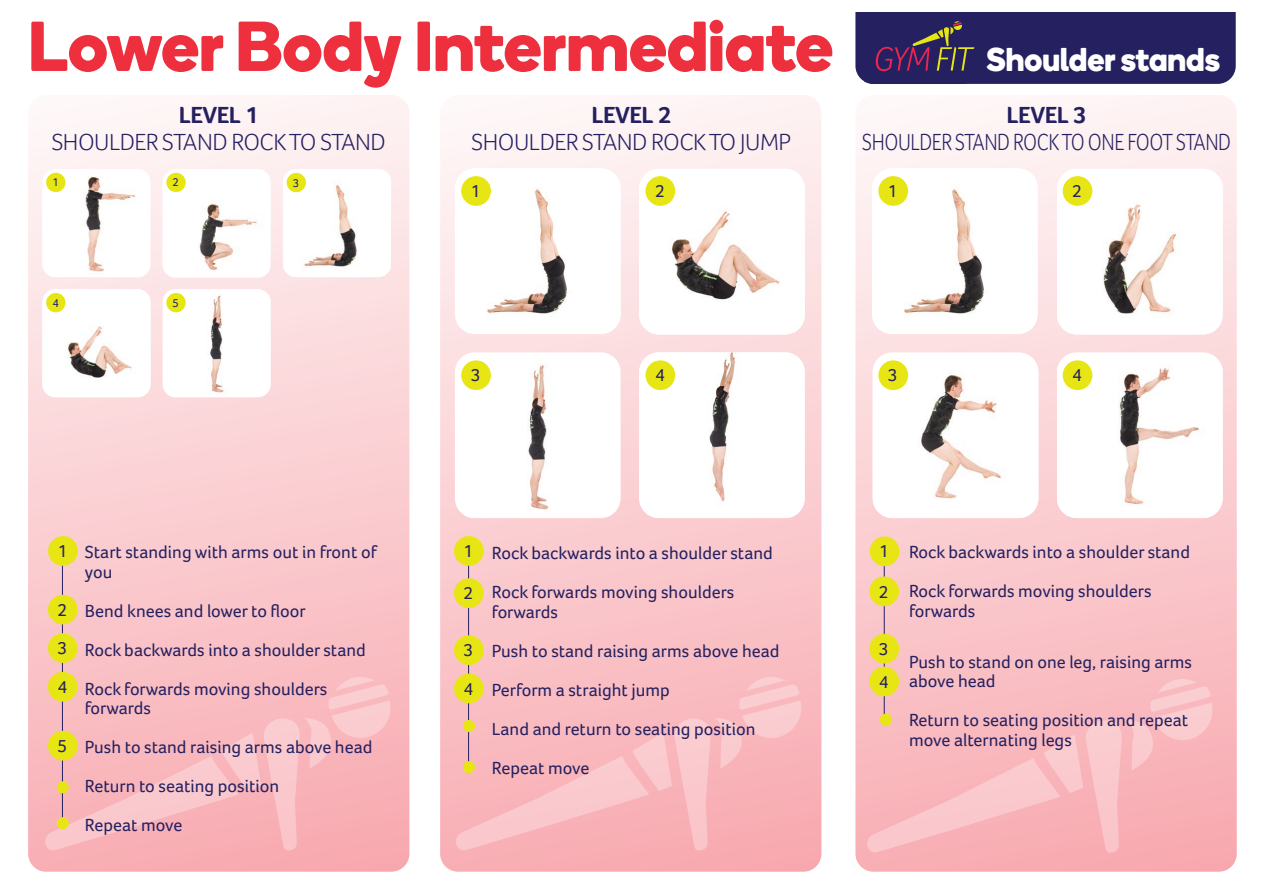
<style>
.page{position:relative;width:1263px;height:893px;background:#fff}
.page>*{position:absolute;margin:0;border:0;box-sizing:border-box;transform-origin:0 0}
.t1{font:700 70.5px "Boing";color:#ee2f3e}
.t2{font:italic 300 34.8px "Foco";color:#fff}
.t3{font:700 33px "Boing";color:#fff;scale:.94 1}
.t4{font:300 24px "Foco";letter-spacing:-.02em;color:#252161}
.t5{font:300 24px "Foco";letter-spacing:-.02em;color:#252161;scale:.84 1}
.t6{font:700 24px "Foco";letter-spacing:-.02em;color:#252161}
.t7{font:18px/19.5px "Foco";color:#252161}
.t8{font:11.7px "Foco";color:#252161}
</style>
<div class="page">
<div style="left:440px;top:95px;width:381px;height:777px;background:linear-gradient(to bottom,#fef6f7,#f8abb1);border-radius:18px"></div>
<div style="left:28px;top:95px;width:381px;height:777px;background:linear-gradient(to bottom,#fef6f6,#f8abb1);border-radius:18px"></div>
<div style="left:855px;top:95px;width:382px;height:777px;background:linear-gradient(to bottom,#fef7f7,#f8aab0);border-radius:18px"></div>
<svg style="left:866px;top:678px;width:349px;height:175px;background:#f8babe"></svg>
<svg style="left:455px;top:676px;width:349px;height:175px;background:#f8babe"></svg>
<svg style="left:44px;top:676px;width:349px;height:175px;background:#f8babe"></svg>
<hr style="left:62px;top:560px;width:1px;height:263px;background:#252161">
<div style="left:48px;top:595px;width:30px;height:29px;background:#e7e614;border-radius:50%"></div>
<div style="left:48px;top:633px;width:30px;height:30px;background:#e7e614;border-radius:50%"></div>
<div style="left:48px;top:672px;width:30px;height:30px;background:#e7e614;border-radius:50%"></div>
<div style="left:48px;top:731px;width:30px;height:29px;background:#e7e614;border-radius:50%"></div>
<hr style="left:468px;top:560px;width:1px;height:213px;background:#252161">
<div style="left:454px;top:536px;width:30px;height:30px;background:#e7e614;border-radius:50%"></div>
<div style="left:48px;top:536px;width:30px;height:30px;background:#e7e614;border-radius:50%"></div>
<div style="left:454px;top:578px;width:30px;height:30px;background:#e7e614;border-radius:50%"></div>
<div style="left:454px;top:635px;width:30px;height:30px;background:#e7e614;border-radius:50%"></div>
<div style="left:454px;top:674px;width:30px;height:29px;background:#e7e614;border-radius:50%"></div>
<hr style="left:884px;top:560px;width:1px;height:156px;background:#252161">
<div style="left:870px;top:536px;width:29px;height:30px;background:#e7e614;border-radius:50%"></div>
<div style="left:869px;top:576px;width:30px;height:30px;background:#e7e614;border-radius:50%"></div>
<div style="left:869px;top:634px;width:30px;height:29px;background:#e7e614;border-radius:50%"></div>
<div style="left:869px;top:667px;width:30px;height:29px;background:#e7e614;border-radius:50%"></div>
<div style="left:57px;top:781px;width:12px;height:12px;background:#e7e614;border-radius:50%"></div>
<div style="left:463px;top:720px;width:12px;height:12px;background:#e7e614;border-radius:50%"></div>
<div style="left:880px;top:714px;width:12px;height:12px;background:#e7e614;border-radius:50%"></div>
<div style="left:463px;top:761px;width:12px;height:12px;background:#e7e614;border-radius:50%"></div>
<div style="left:57px;top:817px;width:12px;height:12px;background:#e7e614;border-radius:50%"></div>
<div style="left:455px;top:168px;width:166px;height:166px;background:#fff;border-radius:20px"></div>
<img style="left:480px;top:168px;width:141px;height:166px">
<div style="left:872px;top:168px;width:165px;height:166px;background:#fff;border-radius:20px"></div>
<img style="left:897px;top:168px;width:140px;height:166px">
<div style="left:455px;top:352px;width:166px;height:166px;background:#fff;border-radius:20px"></div>
<img style="left:464px;top:362px;width:85px;height:156px">
<div style="left:639px;top:352px;width:166px;height:166px;background:#fff;border-radius:20px"></div>
<img style="left:639px;top:352px;width:160px;height:166px">
<img style="left:639px;top:169px;width:166px;height:165px">
<div style="left:873px;top:352px;width:165px;height:166px;background:#fff;border-radius:20px"></div>
<img style="left:873px;top:357px;width:165px;height:161px">
<div style="left:1057px;top:352px;width:166px;height:166px;background:#fff;border-radius:20px"></div>
<img style="left:1057px;top:364px;width:166px;height:154px">
<img style="left:1057px;top:169px;width:166px;height:165px">
<div style="left:461px;top:176px;width:30px;height:30px;background:#e7e614;border-radius:50%"></div>
<div style="left:878px;top:176px;width:30px;height:30px;background:#e7e614;border-radius:50%"></div>
<div style="left:645px;top:176px;width:30px;height:30px;background:#e7e614;border-radius:50%"></div>
<div style="left:1063px;top:176px;width:29px;height:30px;background:#e7e614;border-radius:50%"></div>
<div style="left:461px;top:360px;width:30px;height:30px;background:#e7e614;border-radius:50%"></div>
<div style="left:878px;top:360px;width:30px;height:30px;background:#e7e614;border-radius:50%"></div>
<div style="left:645px;top:360px;width:30px;height:30px;background:#e7e614;border-radius:50%"></div>
<div style="left:1063px;top:360px;width:29px;height:30px;background:#e7e614;border-radius:50%"></div>
<div style="left:42px;top:169px;width:109px;height:108px;background:#fff;border-radius:13px"></div>
<img style="left:42px;top:172px;width:107px;height:105px">
<div style="left:283px;top:169px;width:108px;height:108px;background:#fff;border-radius:13px"></div>
<img style="left:294px;top:171px;width:97px;height:106px">
<div style="left:163px;top:289px;width:108px;height:108px;background:#fff;border-radius:13px"></div>
<img style="left:167px;top:293px;width:57px;height:104px">
<img style="left:42px;top:289px;width:109px;height:108px">
<div style="left:163px;top:169px;width:108px;height:108px;background:#fff;border-radius:13px"></div>
<img style="left:163px;top:169px;width:105px;height:108px">
<div style="left:46px;top:173px;width:19px;height:19px;background:#e7e614;border-radius:50%"></div>
<div style="left:166px;top:173px;width:20px;height:19px;background:#e7e614;border-radius:50%"></div>
<div style="left:287px;top:173px;width:19px;height:19px;background:#e7e614;border-radius:50%"></div>
<div style="left:166px;top:293px;width:20px;height:19px;background:#e7e614;border-radius:50%"></div>
<div style="left:46px;top:293px;width:19px;height:19px;background:#e7e614;border-radius:50%"></div>
<div style="left:855px;top:12px;width:381px;height:72px;background:#252161"></div>
<p class="t1" style="left:28px;top:-4px;width:806px">Lower Body Intermediate</p>
<p class="t6" style="left:179px;top:101px;width:82px">LEVEL 1</p>
<p class="t4" style="left:52px;top:128px;width:335px">SHOULDER STAND ROCK TO STAND</p>
<p class="t6" style="left:591px;top:101px;width:82px">LEVEL 2</p>
<p class="t4" style="left:471px;top:128px;width:321px">SHOULDER STAND ROCK TO JUMP</p>
<p class="t2" style="left:1196px;top:38px;width:59px">GYM</p>
<p class="t3" style="left:986px;top:36px;width:250px">Shoulder stands</p>
<p class="t6" style="left:1007px;top:100px;width:82px">LEVEL 3</p>
<p class="t5" style="left:862px;top:128px;width:440px">SHOULDER STAND ROCK TO ONE FOOT STAND</p>
<p class="t8" style="left:52px;top:176px;width:8px">1</p>
<p class="t8" style="left:173px;top:176px;width:8px">2</p>
<p class="t8" style="left:293px;top:176px;width:8px">3</p>
<p class="t8" style="left:52px;top:296px;width:8px">4</p>
<p class="t8" style="left:173px;top:296px;width:8px">5</p>
<p class="t7" style="left:471px;top:181px;width:11px">1</p>
<p class="t7" style="left:655px;top:181px;width:11px">2</p>
<p class="t7" style="left:888px;top:181px;width:11px">1</p>
<p class="t7" style="left:1072px;top:181px;width:11px">2</p>
<p class="t7" style="left:471px;top:365px;width:11px">3</p>
<p class="t7" style="left:655px;top:365px;width:11px">4</p>
<p class="t7" style="left:888px;top:365px;width:11px">3</p>
<p class="t7" style="left:1072px;top:365px;width:11px">4</p>
<p class="t7" style="left:85px;top:542px;width:293px">Start standing with arms out in front of you</p>
<p class="t7" style="left:85px;top:601px;width:222px">Bend knees and lower to floor</p>
<p class="t7" style="left:85px;top:640px;width:282px">Rock backwards into a shoulder stand</p>
<p class="t7" style="left:85px;top:679px;width:244px">Rock forwards moving shoulders forwards</p>
<p class="t7" style="left:85px;top:737px;width:289px">Push to stand raising arms above head</p>
<p class="t7" style="left:85px;top:776px;width:196px">Return to seating position</p>
<p class="t7" style="left:85px;top:815px;width:99px">Repeat move</p>
<p class="t7" style="left:58px;top:541px;width:11px">1</p>
<p class="t7" style="left:464px;top:541px;width:11px">1</p>
<p class="t7" style="left:464px;top:583px;width:11px">2</p>
<p class="t7" style="left:58px;top:600px;width:11px">2</p>
<p class="t7" style="left:58px;top:638px;width:11px">3</p>
<p class="t7" style="left:58px;top:677px;width:11px">4</p>
<p class="t7" style="left:464px;top:640px;width:11px">3</p>
<p class="t7" style="left:464px;top:679px;width:11px">4</p>
<p class="t7" style="left:58px;top:736px;width:11px">5</p>
<p class="t7" style="left:492px;top:543px;width:282px">Rock backwards into a shoulder stand</p>
<p class="t7" style="left:492px;top:582px;width:244px">Rock forwards moving shoulders forwards</p>
<p class="t7" style="left:492px;top:641px;width:289px">Push to stand raising arms above head</p>
<p class="t7" style="left:492px;top:680px;width:179px">Perform a straight jump</p>
<p class="t7" style="left:492px;top:719px;width:265px">Land and return to seating position</p>
<p class="t7" style="left:492px;top:758px;width:99px">Repeat move</p>
<p class="t7" style="left:879px;top:541px;width:11px">1</p>
<p class="t7" style="left:879px;top:581px;width:11px">2</p>
<p class="t7" style="left:879px;top:639px;width:11px">3</p>
<p class="t7" style="left:879px;top:672px;width:11px">4</p>
<p class="t7" style="left:909px;top:542px;width:282px">Rock backwards into a shoulder stand</p>
<p class="t7" style="left:909px;top:581px;width:244px">Rock forwards moving shoulders forwards</p>
<p class="t7" style="left:909px;top:652px;width:284px">Push to stand on one leg, raising arms above head</p>
<p class="t7" style="left:909px;top:710px;width:281px">Return to seating position and repeat move alternating legs</p>
</div>
